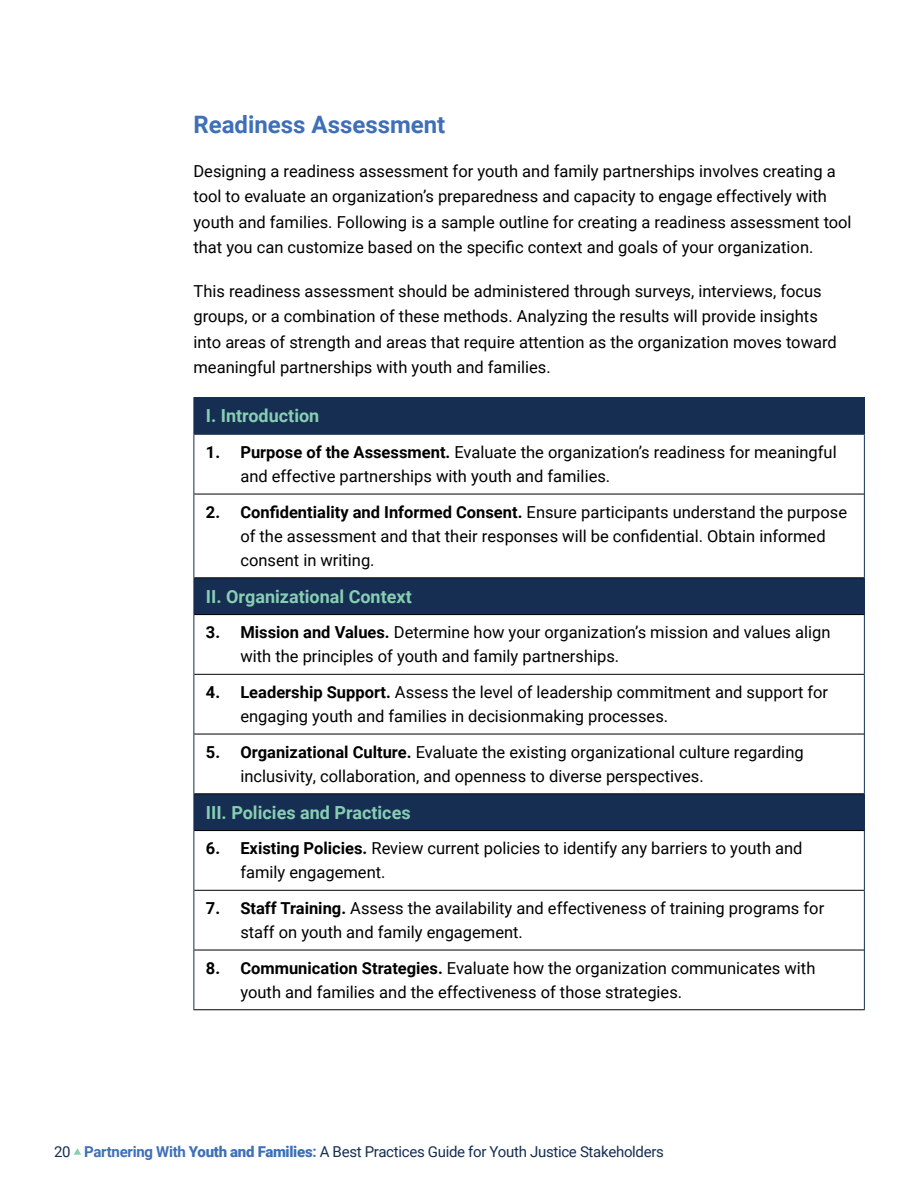
<style>
.page{position:relative;width:918px;height:1188px;background:#fff}
.page>*{position:absolute;margin:0;border:0;box-sizing:border-box;transform-origin:0 0}
.t1{font:700 24px "Roboto";color:#3e6fb7}
.t2{font:700 18px "Roboto";color:#87ceb3}
.t3{font:16.5px/24px "Roboto";color:#000}
.t4{font:15px "Roboto";letter-spacing:-.02em;color:#142e51}
.s1{font-weight:700}
.s2{font-weight:700;color:#3e6fb7}
.s3{font-weight:900;color:#3e6fb7}
</style>
<div class="page">
<div style="left:194px;top:398px;width:670px;height:36px;background:#162e51"></div>
<div style="left:194px;top:578px;width:670px;height:37px;background:#162e51"></div>
<div style="left:194px;top:794px;width:670px;height:37px;background:#162e51"></div>
<hr style="left:194px;top:494px;width:670px;height:1px;background:#000">
<hr style="left:194px;top:577px;width:670px;height:1px;background:#000">
<hr style="left:194px;top:614px;width:670px;height:1px;background:#000">
<hr style="left:194px;top:674px;width:670px;height:1px;background:#000">
<hr style="left:194px;top:734px;width:670px;height:1px;background:#000">
<hr style="left:194px;top:793px;width:670px;height:1px;background:#000">
<hr style="left:194px;top:830px;width:670px;height:1px;background:#000">
<hr style="left:194px;top:890px;width:670px;height:1px;background:#000">
<hr style="left:194px;top:950px;width:670px;height:1px;background:#000">
<hr style="left:194px;top:1009px;width:671px;height:1px;background:#000">
<hr style="left:194px;top:435px;width:1px;height:59px;background:#142e51">
<hr style="left:864px;top:435px;width:1px;height:59px;background:#142e51">
<hr style="left:194px;top:494px;width:1px;height:84px;background:#142e51">
<hr style="left:864px;top:494px;width:1px;height:84px;background:#142e51">
<hr style="left:194px;top:578px;width:1px;height:37px;background:#142e51">
<hr style="left:864px;top:578px;width:1px;height:37px;background:#142e51">
<hr style="left:194px;top:615px;width:1px;height:59px;background:#142e51">
<hr style="left:864px;top:615px;width:1px;height:59px;background:#142e51">
<hr style="left:194px;top:674px;width:1px;height:60px;background:#142e51">
<hr style="left:864px;top:674px;width:1px;height:60px;background:#142e51">
<hr style="left:194px;top:734px;width:1px;height:60px;background:#142e51">
<hr style="left:864px;top:734px;width:1px;height:60px;background:#142e51">
<hr style="left:194px;top:794px;width:1px;height:37px;background:#142e51">
<hr style="left:864px;top:794px;width:1px;height:37px;background:#142e51">
<hr style="left:194px;top:831px;width:1px;height:59px;background:#142e51">
<hr style="left:864px;top:831px;width:1px;height:59px;background:#142e51">
<hr style="left:194px;top:890px;width:1px;height:60px;background:#142e51">
<hr style="left:864px;top:890px;width:1px;height:60px;background:#142e51">
<hr style="left:194px;top:950px;width:1px;height:59px;background:#142e51">
<hr style="left:864px;top:950px;width:1px;height:59px;background:#142e51">
<hr style="left:194px;top:397px;width:671px;height:1px;background:#162e51">
<hr style="left:864px;top:398px;width:1px;height:36px;background:#162e51">
<hr style="left:194px;top:434px;width:671px;height:1px;background:#162e51">
<svg style="left:74px;top:1148px;width:7px;height:7px"></svg>
<h2 class="t1" style="left:194px;top:108px;width:253px">Readiness Assessment</h2>
<p class="t3" style="left:194px;top:157px;width:660px;line-height:25.5px">Designing a readiness assessment for youth and family partnerships involves creating a tool to evaluate an organization’s preparedness and capacity to engage effectively with youth and families. Following is a sample outline for creating a readiness assessment tool that you can customize based on the specific context and goals of your organization.</p>
<p class="t3" style="left:194px;top:277px;width:645px;line-height:25.5px">This readiness assessment should be administered through surveys, interviews, focus groups, or a combination of these methods. Analyzing the results will provide insights into areas of strength and areas that require attention as the organization moves toward meaningful partnerships with youth and families.</p>
<p class="t2" style="left:206px;top:403px;width:115px">I. Introduction</p>
<p class="t3" style="left:240px;top:440px;width:598px;text-indent:-35px"><span class="s1">1. Purpose of the Assessment.</span> Evaluate the organization’s readiness for meaningful and effective partnerships with youth and families.</p>
<p class="t3" style="left:240px;top:499px;width:608px;text-indent:-35px"><span class="s1">2. Confidentiality and Informed Consent.</span> Ensure participants understand the purpose of the assessment and that their responses will be confidential. Obtain informed consent in writing.</p>
<p class="t2" style="left:206px;top:584px;width:207px">II. Organizational Context</p>
<p class="t3" style="left:240px;top:620px;width:592px;text-indent:-35px"><span class="s1">3. Mission and Values.</span> Determine how your organization’s mission and values align with the principles of youth and family partnerships.</p>
<p class="t3" style="left:240px;top:680px;width:589px;text-indent:-35px"><span class="s1">4. Leadership Support.</span> Assess the level of leadership commitment and support for engaging youth and families in decisionmaking processes.</p>
<p class="t3" style="left:240px;top:739px;width:565px;text-indent:-35px"><span class="s1">5. Organizational Culture.</span> Evaluate the existing organizational culture regarding inclusivity, collaboration, and openness to diverse perspectives.</p>
<p class="t2" style="left:206px;top:800px;width:206px">III. Policies and Practices</p>
<p class="t3" style="left:240px;top:836px;width:564px;text-indent:-35px"><span class="s1">6. Existing Policies.</span> Review current policies to identify any barriers to youth and family engagement.</p>
<p class="t3" style="left:240px;top:896px;width:585px;text-indent:-35px"><span class="s1">7. Staff Training.</span> Assess the availability and effectiveness of training programs for staff on youth and family engagement.</p>
<p class="t3" style="left:240px;top:955px;width:577px;text-indent:-34px"><span class="s1">8. Communication Strategies.</span> Evaluate how the organization communicates with youth and families and the effectiveness of those strategies.</p>
<p class="t4" style="left:54px;top:1141px;width:611px">20 <span class="s2">Partnering With</span> <span class="s3">Youth and Families</span><span class="s2">:</span> A Best Practices Guide for Youth Justice Stakeholders</p>
</div>
